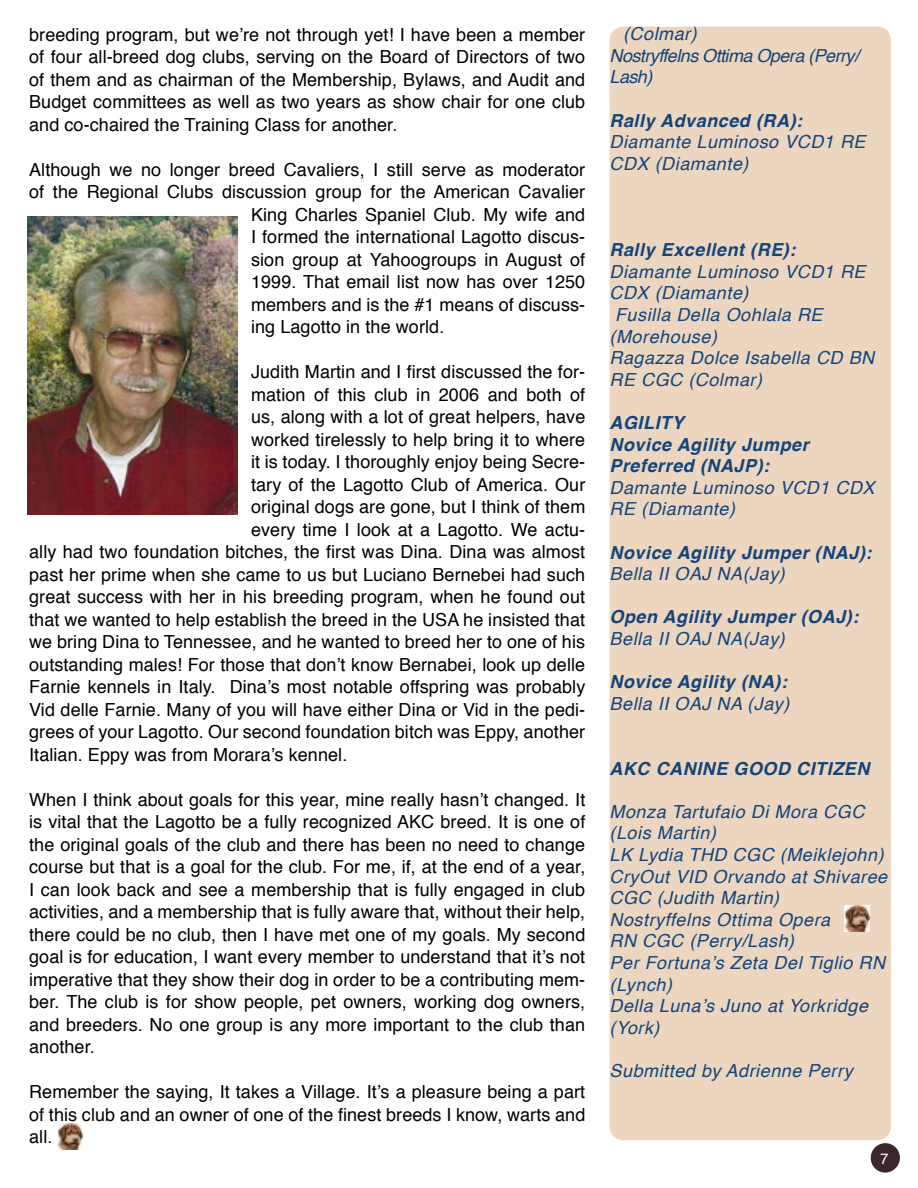
<style>
.page{position:relative;width:918px;height:1188px;background:#fff}
.page>*{position:absolute;margin:0;border:0;box-sizing:border-box;transform-origin:0 0}
.t1{font:18px/22.5px "Helvetica";letter-spacing:.005em;color:#000;text-align:justify}
.t2{font:italic 18px/21.6px "Helvetica";letter-spacing:.03em;color:#15447a}
.t3{font:italic 700 18px/21.6px "Helvetica";letter-spacing:.03em;color:#15447a}
.t4{font:italic 18px/21.6px "Helvetica";letter-spacing:-.03em;color:#15447a}
.t5{font:15px "Helvetica";color:#fff}
</style>
<div class="page">
<img style="left:27px;top:216px;width:211px;height:298px">
<div style="left:610px;top:27px;width:281px;height:1113px;background:#ecd6bf;border-radius:14px"></div>
<img style="left:57px;top:1124px;width:26px;height:26px">
<img style="left:845px;top:906px;width:25px;height:26px">
<svg style="left:871px;top:1145px;width:28px;height:28px"></svg>
<div style="left:871px;top:1144px;width:28px;height:28px;background:#3d262b;border-radius:50%"></div>
<div style="left:871px;top:1143px;width:29px;height:29px;border:2px solid #3d262b;border-radius:50%"></div>
<p class="t1" style="left:29px;top:24px;width:558px">breeding program, but we’re not through yet! I have been a member of four all-breed dog clubs, serving on the Board of Directors of two of them and as chairman of the Membership, Bylaws, and Audit and Budget committees as well as two years as show chair for one club and co-chaired the Training Class for another.</p>
<p class="t1" style="left:29px;top:159px;width:558px">Although we no longer breed Cavaliers, I still serve as moderator</p>
<p class="t1" style="left:29px;top:181px;width:558px">of the Regional Clubs discussion group for the American Cavalier</p>
<p class="t1" style="left:251px;top:204px;width:336px">King Charles Spaniel Club. My wife and</p>
<p class="t1" style="left:251px;top:226px;width:336px">I formed the international Lagotto discus-</p>
<p class="t1" style="left:251px;top:249px;width:336px">sion group at Yahoogroups in August of</p>
<p class="t1" style="left:251px;top:271px;width:336px">1999. That email list now has over 1250</p>
<p class="t1" style="left:251px;top:294px;width:336px">members and is the #1 means of discuss-</p>
<p class="t1" style="left:251px;top:316px;width:195px">ing Lagotto in the world.</p>
<p class="t1" style="left:251px;top:361px;width:336px">Judith Martin and I first discussed the for-</p>
<p class="t1" style="left:251px;top:384px;width:336px">mation of this club in 2006 and both of</p>
<p class="t1" style="left:251px;top:406px;width:336px">us, along with a lot of great helpers, have</p>
<p class="t1" style="left:251px;top:429px;width:336px">worked tirelessly to help bring it to where</p>
<p class="t1" style="left:251px;top:451px;width:336px">it is today. I thoroughly enjoy being Secre-</p>
<p class="t1" style="left:251px;top:474px;width:336px">tary of the Lagotto Club of America. Our</p>
<p class="t1" style="left:251px;top:496px;width:336px">original dogs are gone, but I think of them</p>
<p class="t1" style="left:251px;top:519px;width:336px">every time I look at a Lagotto. We actu-</p>
<p class="t1" style="left:29px;top:541px;width:558px">ally had two foundation bitches, the first was Dina. Dina was almost</p>
<p class="t1" style="left:29px;top:564px;width:558px">past her prime when she came to us but Luciano Bernebei had such</p>
<p class="t1" style="left:29px;top:586px;width:558px">great success with her in his breeding program, when he found out</p>
<p class="t1" style="left:29px;top:609px;width:558px">that we wanted to help establish the breed in the USA he insisted that</p>
<p class="t1" style="left:29px;top:631px;width:558px">we bring Dina to Tennessee, and he wanted to breed her to one of his</p>
<p class="t1" style="left:29px;top:654px;width:558px">outstanding males! For those that don’t know Bernabei, look up delle</p>
<p class="t1" style="left:29px;top:676px;width:558px">Farnie kennels in Italy. Dina’s most notable offspring was probably</p>
<p class="t1" style="left:29px;top:699px;width:558px">Vid delle Farnie. Many of you will have either Dina or Vid in the pedi-</p>
<p class="t1" style="left:29px;top:721px;width:558px">grees of your Lagotto. Our second foundation bitch was Eppy, another</p>
<p class="t1" style="left:29px;top:744px;width:320px">Italian. Eppy was from Morara’s kennel.</p>
<p class="t1" style="left:29px;top:789px;width:558px">When I think about goals for this year, mine really hasn’t changed. It is vital that the Lagotto be a fully recognized AKC breed. It is one of the original goals of the club and there has been no need to change course but that is a goal for the club. For me, if, at the end of a year, I can look back and see a membership that is fully engaged in club activities, and a membership that is fully aware that, without their help, there could be no club, then I have met one of my goals. My second goal is for education, I want every member to understand that it’s not imperative that they show their dog in order to be a contributing mem&shy;ber. The club is for show people, pet owners, working dog owners, and breeders. No one group is any more important to the club than another.</p>
<p class="t1" style="left:29px;top:1081px;width:558px">Remember the saying, It takes a Village. It’s a pleasure being a part of this club and an owner of one of the finest breeds I know, warts and all.</p>
<p class="t4" style="left:610px;top:23px;width:251px;text-indent:14px">(Colmar)<br>Nostryffelns Ottima Opera (Perry/<br>Lash)</p>
<p class="t3" style="left:610px;top:109px;width:194px">Rally Advanced (RA):</p>
<p class="t2" style="left:610px;top:131px;width:258px">Diamante Luminoso VCD1 RE<br>CDX (Diamante)</p>
<p class="t3" style="left:610px;top:239px;width:187px">Rally Excellent (RE):</p>
<p class="t2" style="left:610px;top:261px;width:258px">Diamante Luminoso VCD1 RE</p>
<p class="t2" style="left:610px;top:283px;width:141px">CDX (Diamante)</p>
<p class="t2" style="left:615px;top:304px;width:209px">Fusilla Della Oohlala RE</p>
<p class="t2" style="left:610px;top:326px;width:109px">(Morehouse)</p>
<p class="t2" style="left:610px;top:347px;width:266px">Ragazza Dolce Isabella CD BN</p>
<p class="t2" style="left:610px;top:369px;width:154px">RE CGC (Colmar)</p>
<p class="t3" style="left:610px;top:412px;width:201px">AGILITY<br>Novice Agility Jumper<br>Preferred (NAJP):</p>
<p class="t2" style="left:610px;top:477px;width:267px">Damante Luminoso VCD1 CDX<br>RE (Diamante)</p>
<p class="t3" style="left:610px;top:541px;width:263px">Novice Agility Jumper (NAJ):</p>
<p class="t2" style="left:610px;top:563px;width:177px">Bella II OAJ NA(Jay)</p>
<p class="t3" style="left:610px;top:606px;width:250px">Open Agility Jumper (OAJ):</p>
<p class="t2" style="left:610px;top:628px;width:177px">Bella II OAJ NA(Jay)</p>
<p class="t3" style="left:610px;top:671px;width:179px">Novice Agility (NA):</p>
<p class="t2" style="left:610px;top:693px;width:181px">Bella II OAJ NA (Jay)</p>
<p class="t3" style="left:610px;top:757px;width:261px">AKC CANINE GOOD CITIZEN</p>
<p class="t2" style="left:610px;top:801px;width:279px">Monza Tartufaio Di Mora CGC (Lois Martin)<br>LK Lydia THD CGC (Meiklejohn)<br>CryOut VID Orvando at Shivaree<br>CGC (Judith Martin)<br>Nostryffelns Ottima Opera<br>RN CGC (Perry/Lash)<br>Per Fortuna’s Zeta Del Tiglio RN (Lynch)<br>Della Luna’s Juno at Yorkridge (York)</p>
<p class="t2" style="left:610px;top:1060px;width:245px">Submitted by Adrienne Perry</p>
<p class="t5" style="left:880px;top:1147px;width:10px">17</p>
</div>
